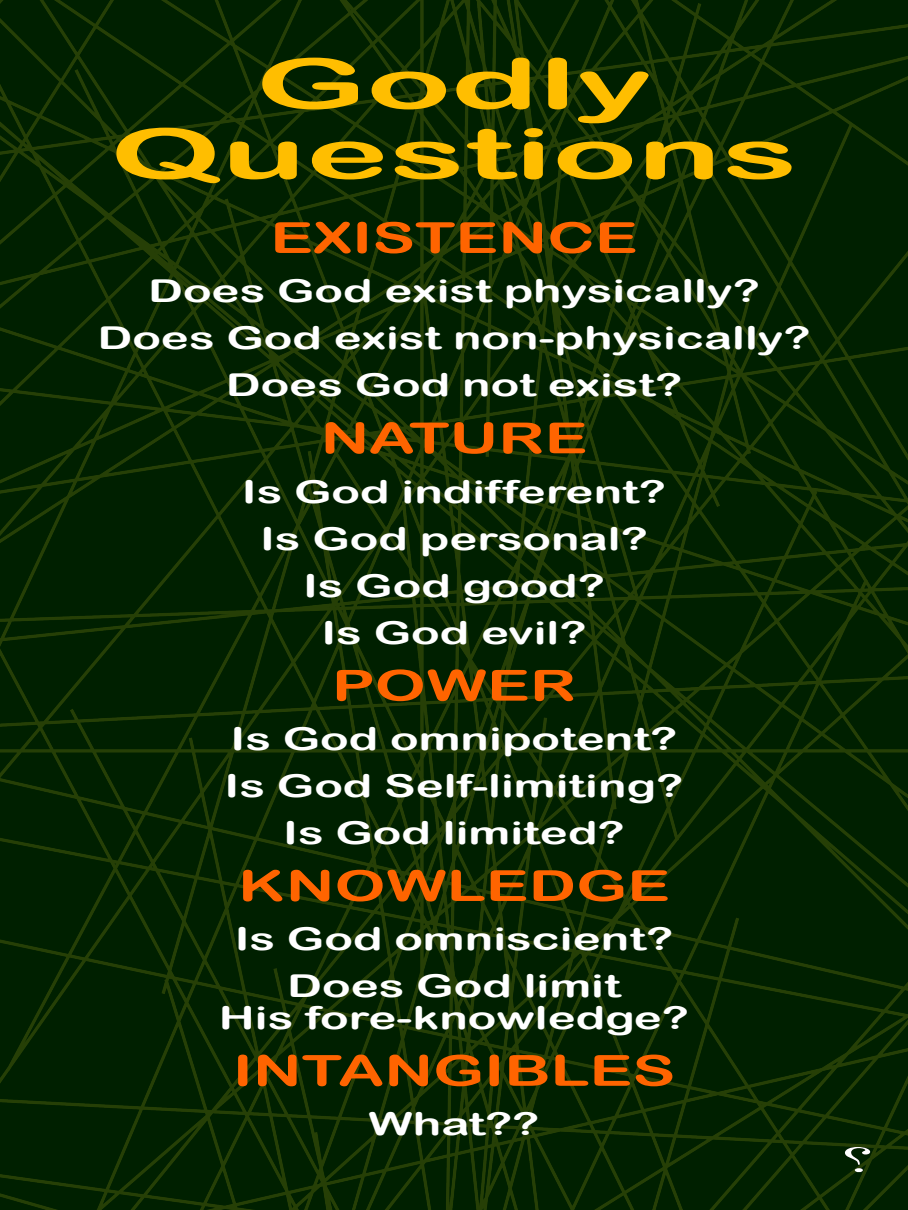
<style>
.page{position:relative;width:908px;height:1210px;background:#fff}
.page>*{position:absolute;margin:0;border:0;box-sizing:border-box;transform-origin:0 0}
.t1{font:70px/70px "Arial Rounded MT Bold";color:#ffbe00;text-align:center;scale:2 1}
.t2{font:42.88px "Arial Rounded MT Bold";color:#ff6400;scale:1.5 1}
.t3{font:31.5px/47px "Arial Rounded MT Bold";color:#fff;text-align:center;scale:1.5 1}
</style>
<div class="page">
<img style="left:0;top:0;width:907px;height:1210px">
<svg style="left:844px;top:1147px;width:25px;height:25px"></svg>
<h1 class="t1" style="left:110px;top:48px;width:345px">Godly<br>Questions</h1>
<h2 class="t2" style="left:270px;top:212px;width:246px">EXISTENCE</h2>
<p class="t3" style="left:97px;top:267px;width:477px">Does God exist physically?<br>Does God exist non-physically?<br>Does God not exist?</p>
<h2 class="t2" style="left:320px;top:413px;width:179px">NATURE</h2>
<p class="t3" style="left:242px;top:467px;width:284px">Is God indifferent?<br>Is God personal?<br>Is God good?<br>Is God evil?</p>
<h2 class="t2" style="left:332px;top:660px;width:164px">POWER</h2>
<p class="t3" style="left:224px;top:715px;width:307px">Is God omnipotent?<br>Is God Self-limiting?<br>Is God limited?</p>
<h2 class="t2" style="left:238px;top:860px;width:289px">KNOWLEDGE</h2>
<p class="t3" style="left:235px;top:915px;width:294px">Is God omniscient?<br>Does God limit</p>
<p class="t3" style="left:219px;top:993px;width:315px">His fore-knowledge?</p>
<h2 class="t2" style="left:232px;top:1045px;width:296px">INTANGIBLES</h2>
<p class="t3" style="left:368px;top:1100px;width:115px">What??</p>
</div>
